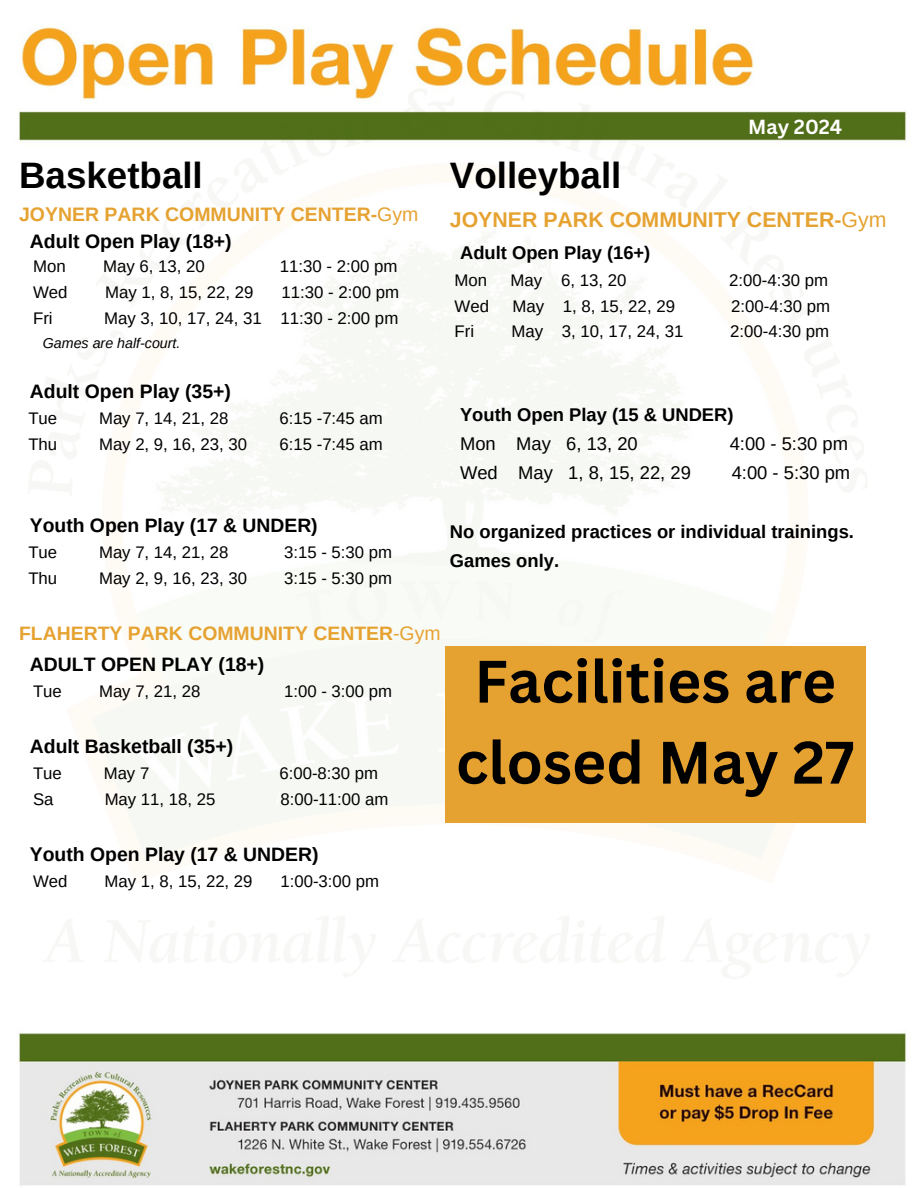
<style>
.page{position:relative;width:918px;height:1188px;background:#fff}
.page>*{position:absolute;margin:0;border:0;box-sizing:border-box;transform-origin:0 0}
.t1{font:700 58.5px/81px "Canva Sans";color:#000;text-align:center}
.t2{font:700 36.75px "Arimo";color:#000}
.t3{font:700 21.3px "Arimo";color:#e6a231}
.t4{font:700 19.8px "Canva Sans";color:#fff}
.t5{font:700 19.5px "Arimo";color:#e6a231}
.t6{font:700 19.5px "Arimo";color:#000}
.t7{font:700 19.35px "Arimo";color:#000}
.t8{font:700 19.35px "Arimo";color:#e6a231}
.t9{font:700 18.45px/29.2px "Arimo";color:#000}
.t10{font:18.45px "Arimo";color:#000}
.t11{font:16.8px "Arimo";color:#000}
.t12{font:italic 14.25px "Arimo";color:#000}
.s1{font-weight:400}
.s2{color:#fff}
</style>
<div class="page">
<img style="left:18px;top:27px;width:888px;height:1159px">
<img style="left:18px;top:76px;width:889px;height:923px">
<div style="left:445px;top:647px;width:421px;height:176px;background:#e6a231"></div>
<h2 class="t2" style="left:19px;top:155px;width:185px">Basketball</h2>
<h1 class="t5" style="left:19px;top:203px;width:401px">JOYNER PARK COMMUNITY CENTER-<span class="s1">Gym</span></h1>
<p class="t6" style="left:30px;top:230px;width:203px">Adult Open Play (18+)</p>
<p class="t11" style="left:33px;top:257px;width:34px">Mon</p>
<p class="t11" style="left:103px;top:257px;width:103px">May 6, 13, 20</p>
<p class="t11" style="left:280px;top:257px;width:119px">11:30 - 2:00 pm</p>
<p class="t11" style="left:33px;top:283px;width:36px">Wed</p>
<p class="t11" style="left:105px;top:283px;width:296px">May 1, 8, 15, 22, 29<span class="s2">1</span> 11:30 - 2:00 pm</p>
<p class="t11" style="left:33px;top:309px;width:21px">Fri</p>
<p class="t11" style="left:104px;top:309px;width:296px">May 3, 10, 17, 24, 31 11:30 - 2:00 pm</p>
<p class="t12" style="left:43px;top:335px;width:139px">Games are half-court.</p>
<p class="t7" style="left:30px;top:381px;width:203px">Adult Open Play (35+)</p>
<p class="t11" style="left:28px;top:409px;width:30px">Tue</p>
<p class="t11" style="left:99px;top:409px;width:131px">May 7, 14, 21, 28</p>
<p class="t11" style="left:280px;top:409px;width:105px">6:15 -7:45 am</p>
<p class="t11" style="left:28px;top:435px;width:30px">Thu</p>
<p class="t11" style="left:99px;top:435px;width:149px">May 2, 9, 16, 23, 30</p>
<p class="t11" style="left:280px;top:435px;width:105px">6:15 -7:45 am</p>
<h3 class="t4" style="left:748px;top:113px;width:96px">May 2024</h3>
<h3 class="t2" style="left:450px;top:155px;width:173px">Volleyball</h3>
<p class="t3" style="left:450px;top:208px;width:438px">JOYNER PARK COMMUNITY CENTER-<span class="s1">Gym</span></p>
<p class="t9" style="left:460px;top:238px;width:192px">Adult Open Play (16+)</p>
<p class="t11" style="left:455px;top:270px;width:34px">Mon</p>
<p class="t11" style="left:511px;top:270px;width:117px">May 6, 13, 20</p>
<p class="t11" style="left:729px;top:270px;width:101px">2:00-4:30 pm</p>
<p class="t11" style="left:455px;top:296px;width:36px">Wed</p>
<p class="t11" style="left:512px;top:296px;width:164px">May 1, 8, 15, 22, 29</p>
<p class="t11" style="left:731px;top:296px;width:101px">2:00-4:30 pm</p>
<p class="t11" style="left:455px;top:322px;width:21px">Fri</p>
<p class="t11" style="left:511px;top:322px;width:173px">May 3, 10, 17, 24, 31</p>
<p class="t11" style="left:730px;top:322px;width:101px">2:00-4:30 pm</p>
<p class="t9" style="left:460px;top:400px;width:275px">Youth Open Play (15 &amp; UNDER)<br><span class="s1">Mon May 6, 13, 20</span></p>
<p class="t10" style="left:730px;top:433px;width:120px">4:00 - 5:30 pm</p>
<p class="t10" style="left:460px;top:462px;width:232px">Wed May 1, 8, 15, 22, 29</p>
<p class="t10" style="left:727px;top:462px;width:125px"><span class="s2">/</span>4:00 - 5:30 pm</p>
<p class="t7" style="left:30px;top:515px;width:289px">Youth Open Play (17 &amp; UNDER)</p>
<p class="t11" style="left:28px;top:543px;width:30px">Tue</p>
<p class="t11" style="left:99px;top:543px;width:131px">May 7, 14, 21, 28</p>
<p class="t11" style="left:280px;top:543px;width:114px"><span class="s2">/</span>3:15 - 5:30 pm</p>
<p class="t11" style="left:28px;top:569px;width:30px">Thu</p>
<p class="t11" style="left:99px;top:569px;width:149px">May 2, 9, 16, 23, 30</p>
<p class="t11" style="left:284px;top:569px;width:109px">3:15 - 5:30 pm</p>
<p class="t8" style="left:19px;top:623px;width:423px">FLAHERTY PARK COMMUNITY CENTER<span class="s1">-Gym</span></p>
<p class="t7" style="left:30px;top:653px;width:236px">ADULT OPEN PLAY (18+)</p>
<p class="t11" style="left:33px;top:681px;width:30px">Tue</p>
<p class="t11" style="left:99px;top:681px;width:103px">May 7, 21, 28</p>
<p class="t11" style="left:284px;top:681px;width:109px">1:00 - 3:00 pm</p>
<p class="t7" style="left:30px;top:735px;width:205px">Adult Basketball (35+)</p>
<p class="t11" style="left:33px;top:764px;width:30px">Tue</p>
<p class="t11" style="left:104px;top:764px;width:47px">May 7</p>
<p class="t11" style="left:280px;top:764px;width:100px">6:00-8:30 pm</p>
<p class="t11" style="left:33px;top:789px;width:22px">Sa</p>
<p class="t11" style="left:105px;top:789px;width:112px">May 11, 18, 25</p>
<p class="t11" style="left:276px;top:789px;width:114px"><span class="s2">/</span>8:00-11:00 am</p>
<p class="t7" style="left:30px;top:843px;width:290px">Youth Open Play (17 &amp; UNDER)</p>
<p class="t11" style="left:33px;top:872px;width:36px">Wed</p>
<p class="t11" style="left:105px;top:872px;width:149px">May 1, 8, 15, 22, 29</p>
<p class="t11" style="left:280px;top:872px;width:100px">1:00-3:00 pm</p>
<p class="t9" style="left:450px;top:517px;width:406px">No organized practices or individual trainings.<br>Games only.</p>
<p class="t1" style="left:456px;top:639px;width:400px">Facilities are closed May 27</p>
</div>
